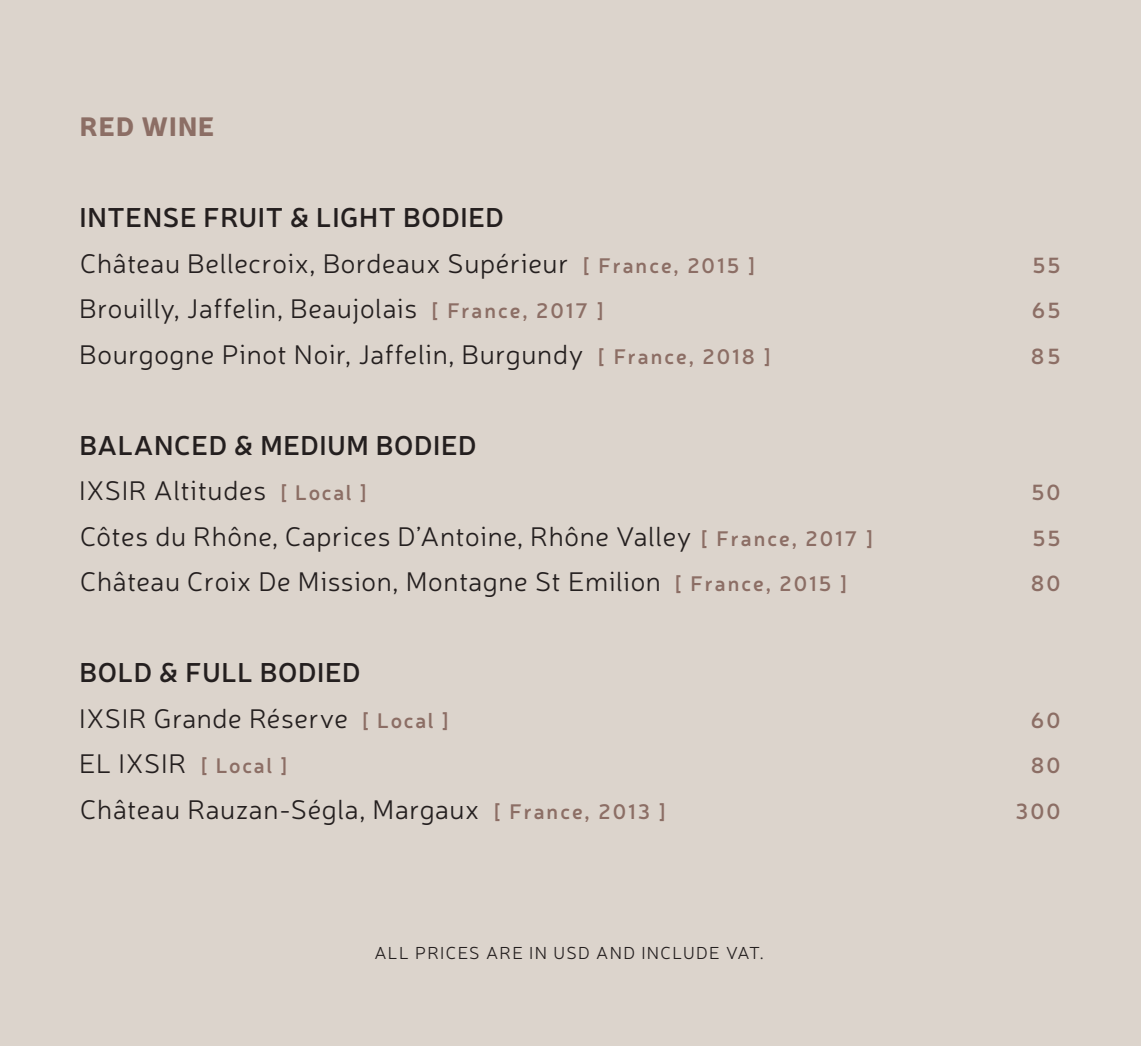
<style>
.page{position:relative;width:1141px;height:1046px;background:#fff}
.page>*{position:absolute;margin:0;border:0;box-sizing:border-box;transform-origin:0 0}
.t1{font:300 27.12px/45.5px "Neris";letter-spacing:.025em;color:#241f1f}
.t2{font:900 26.25px "Neris";letter-spacing:.04em;color:#8c6e65}
.t3{font:600 21.88px/45.5px "Neris";letter-spacing:.1em;color:#8c6e65}
.t4{font:300 17.5px "Neris";letter-spacing:.075em;color:#241f1f}
.s1{font-weight:600}
.s2{font-weight:600;font-size:21px;color:#8c6e65}
</style>
<div class="page">
<div style="left:0;top:0;width:1141px;height:1045px;background:#dcd4cc"></div>
<p class="t2" style="left:80px;top:108px;width:136px">RED WINE</p>
<p class="t1" style="left:79px;top:194px;width:693px"><span class="s1">INTENSE FRUIT &amp; LIGHT BODIED<br></span>Château Bellecroix, Bordeaux Supérieur <span class="s2">[ France, 2015 ] </span>Brouilly, Jaffelin, Beaujolais <span class="s2">[ France, 2017 ]<br></span>Bourgogne Pinot Noir, Jaffelin, Burgundy <span class="s2">[ France, 2018 ]</span></p>
<p class="t1" style="left:79px;top:421px;width:795px"><span class="s1">BALANCED &amp; MEDIUM BODIED<br></span>IXSIR Altitudes <span class="s2">[ Local ]<br></span>Côtes du Rhône, Caprices D’Antoine, Rhône Valley <span class="s2">[ France, 2017 ] </span>Château Croix De Mission, Montagne St Emilion <span class="s2">[ France, 2015 ]</span></p>
<p class="t1" style="left:79px;top:649px;width:588px"><span class="s1">BOLD &amp; FULL BODIED<br></span>IXSIR Grande Réserve <span class="s2">[ Local ]<br></span>EL IXSIR <span class="s2">[ Local ]<br></span>Château Rauzan-Ségla, Margaux <span class="s2">[ France, 2013 ]</span></p>
<p class="t4" style="left:374px;top:941px;width:391px">ALL PRICES ARE IN USD AND INCLUDE VAT.</p>
<p class="t3" style="left:1032px;top:241px;width:30px">55</p>
<p class="t3" style="left:1031px;top:287px;width:31px">65<br>85</p>
<p class="t3" style="left:1031px;top:468px;width:31px;text-align:justify">50<br>55<br>80</p>
<p class="t3" style="left:1031px;top:696px;width:31px">60<br>80</p>
<p class="t3" style="left:1015px;top:787px;width:47px">300</p>
</div>
